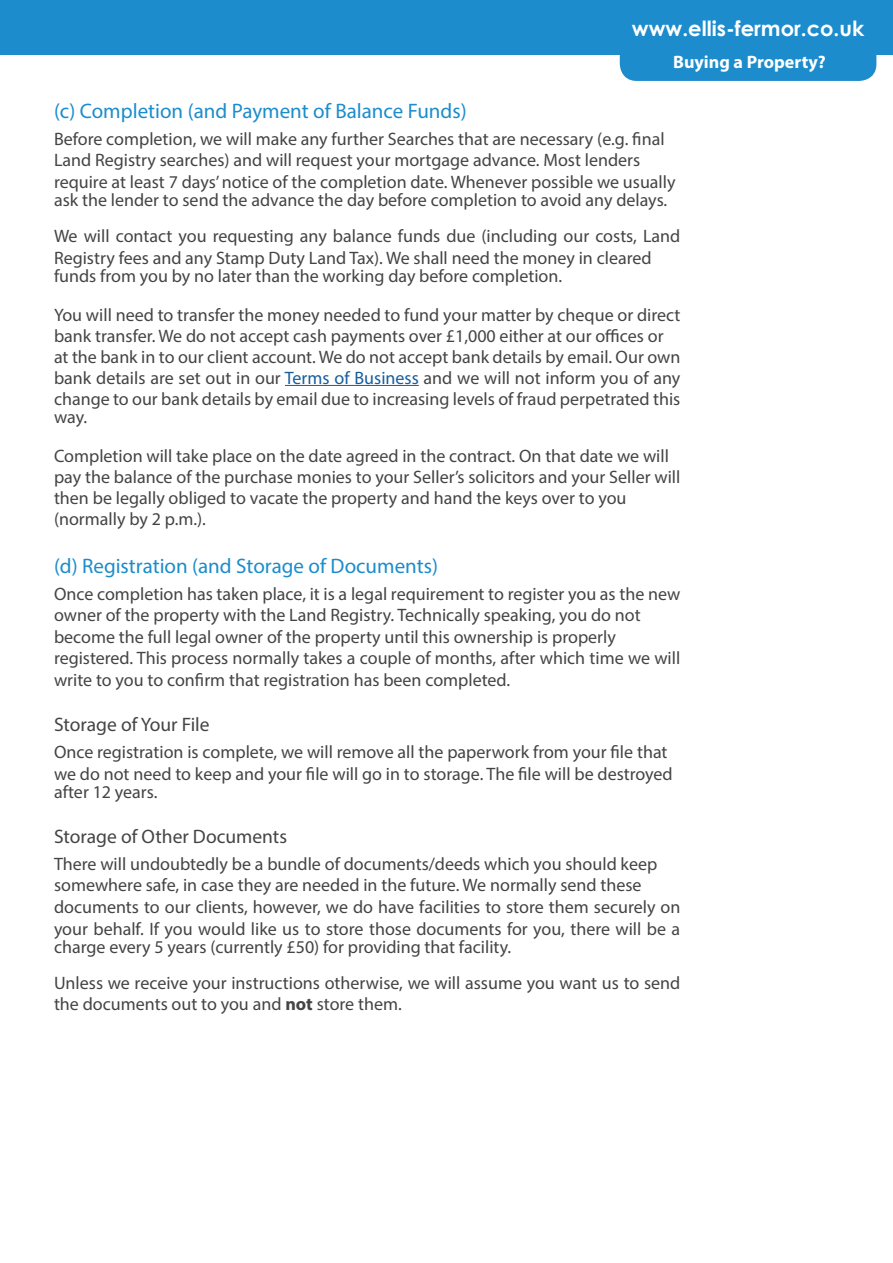
<style>
.page{position:relative;width:893px;height:1263px;background:#fff}
.page>*{position:absolute;margin:0;border:0;box-sizing:border-box;transform-origin:0 0}
.t1{font:21px "Myriad Pro";color:#1c8ccc}
.t2{font:700 21px "Century Gothic";color:#fff}
.t3{font:19.5px "Myriad Pro";color:#444}
.t4{font:18px/21.6px "Myriad Pro";color:#444}
.t5{font:700 18px "Myriad Pro";color:#fff}
.s1{color:#175d9e}
.s2{font-weight:700}
</style>
<div class="page">
<div style="left:0;top:0;width:893px;height:54px;background:#1c8ccc"></div>
<div style="left:620px;top:27px;width:256px;height:54px;background:#1c8ccc;border-radius:17px"></div>
<hr style="left:285px;top:385px;width:134px;height:1px;background:#175d9e">
<p class="t2" style="left:632px;top:12px;width:234px">www.ellis-fermor.co.uk</p>
<p class="t5" style="left:673px;top:50px;width:154px">Buying a Property?</p>
<p class="t1" style="left:54px;top:98px;width:414px">(c) Completion (and Payment of Balance Funds)</p>
<p class="t4" style="left:54px;top:128px;width:612px">Before completion, we will make any further Searches that are necessary (e.g. final</p>
<p class="t4" style="left:54px;top:149px;width:588px">Land Registry searches) and will request your mortgage advance. Most lenders</p>
<p class="t4" style="left:54px;top:171px;width:623px">require at least 7 days’ notice of the completion date. Whenever possible we usually</p>
<p class="t4" style="left:54px;top:189px;width:615px">ask the lender to send the advance the day before completion to avoid any delays.</p>
<p class="t4" style="left:54px;top:225px;width:628px">We will contact you requesting any balance funds due (including our costs, Land<br>Registry fees and any Stamp Duty Land Tax). We shall need the money in cleared</p>
<p class="t4" style="left:54px;top:264px;width:510px">funds from you by no later than the working day before completion.</p>
<p class="t4" style="left:54px;top:303px;width:628px">You will need to transfer the money needed to fund your matter by cheque or direct</p>
<p class="t4" style="left:54px;top:324px;width:611px">bank transfer. We do not accept cash payments over £1,000 either at our offices or</p>
<p class="t4" style="left:54px;top:346px;width:628px;line-height:21px;text-align:justify">at the bank in to our client account. We do not accept bank details by email. Our own bank details are set out in our <span class="s1">Terms of Business</span> and we will not inform you of any change to our bank details by email due to increasing levels of fraud perpetrated this</p>
<p class="t4" style="left:54px;top:405px;width:35px">way.</p>
<p class="t4" style="left:54px;top:444px;width:616px">Completion will take place on the date agreed in the contract. On that date we will</p>
<p class="t4" style="left:54px;top:466px;width:628px;line-height:21px">pay the balance of the purchase monies to your Seller’s solicitors and your Seller will then be legally obliged to vacate the property and hand the keys over to you</p>
<p class="t4" style="left:54px;top:507px;width:153px">(normally by 2 p.m.).</p>
<p class="t1" style="left:54px;top:553px;width:386px">(d) Registration (and Storage of Documents)</p>
<p class="t4" style="left:54px;top:582px;width:628px">Once completion has taken place, it is a legal requirement to register you as the new owner of the property with the Land Registry. Technically speaking, you do not</p>
<p class="t4" style="left:54px;top:626px;width:563px">become the full legal owner of the property until this ownership is properly</p>
<p class="t4" style="left:54px;top:647px;width:628px">registered. This process normally takes a couple of months, after which time we will write to you to confirm that registration has been completed.</p>
<p class="t3" style="left:54px;top:712px;width:157px">Storage of Your File</p>
<p class="t4" style="left:54px;top:741px;width:615px">Once registration is complete, we will remove all the paperwork from your file that</p>
<p class="t4" style="left:54px;top:762px;width:620px">we do not need to keep and your file will go in to storage. The file will be destroyed</p>
<p class="t4" style="left:54px;top:780px;width:105px">after 12 years.</p>
<p class="t3" style="left:54px;top:824px;width:235px">Storage of Other Documents</p>
<p class="t4" style="left:54px;top:852px;width:605px">There will undoubtedly be a bundle of documents/deeds which you should keep</p>
<p class="t4" style="left:54px;top:874px;width:589px">somewhere safe, in case they are needed in the future. We normally send these</p>
<p class="t4" style="left:54px;top:896px;width:628px">documents to our clients, however, we do have facilities to store them securely on your behalf. If you would like us to store those documents for you, there will be a</p>
<p class="t4" style="left:54px;top:935px;width:459px">charge every 5 years (currently £50) for providing that facility.</p>
<p class="t4" style="left:54px;top:971px;width:628px">Unless we receive your instructions otherwise, we will assume you want us to send the documents out to you and <span class="s2">not</span> store them.</p>
</div>
